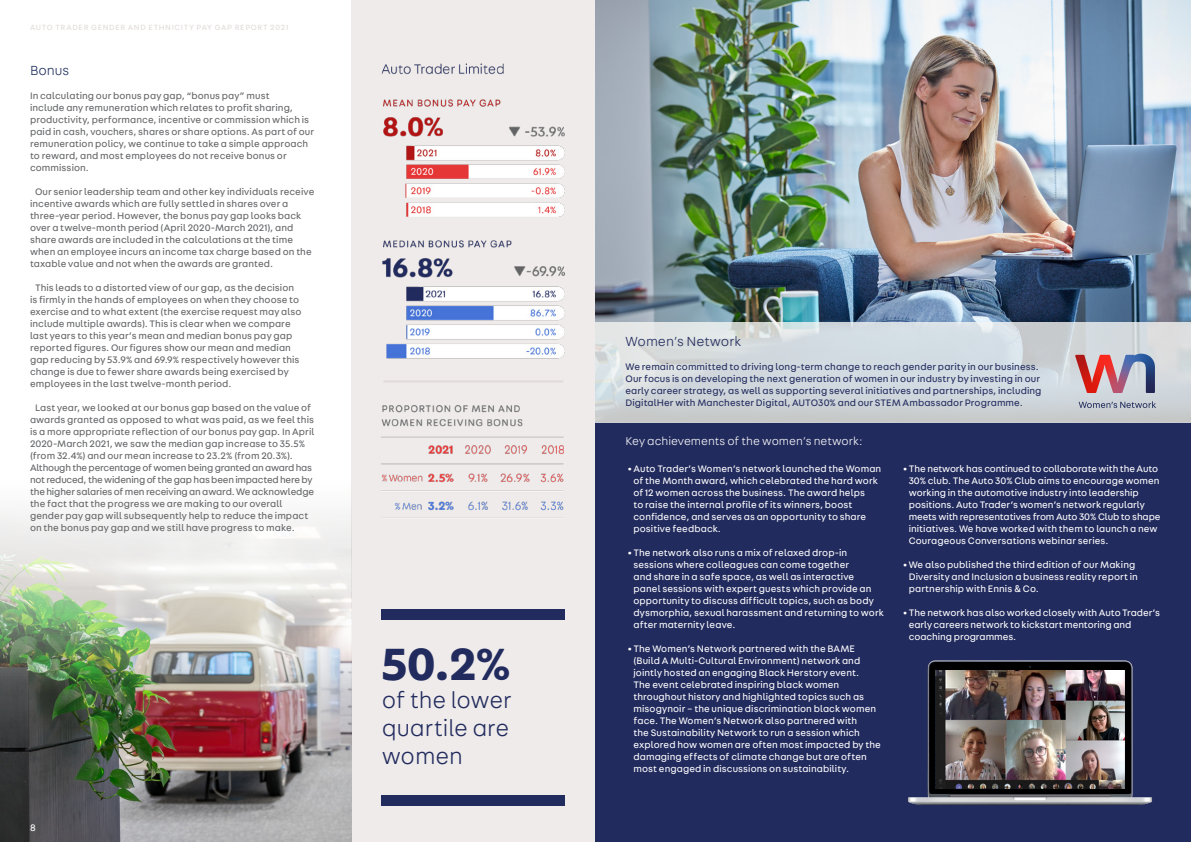
<style>
.page{position:relative;width:1191px;height:842px;background:#fff}
.page>*{position:absolute;margin:0;border:0;box-sizing:border-box;transform-origin:0 0}
.AT_Basic{font:700 48px "AT Fabriga";color:#222b5e}
.AT_Basic-2{font:300 24px/28px "AT Fabriga";letter-spacing:-.01em;color:#222b5e;text-align:justify}
.AT_Basic-3{font:300 14px "AT Fabriga";color:#222b5e}
.AT_Basic-4{font:300 14px "AT Fabriga";letter-spacing:.005em;color:#1f305f}
.AT_Basic-5{font:300 12px "AT Fabriga";color:#fff}
.AT_Basic-6{font:10px/12px "AT Fabriga";letter-spacing:.005em;color:#636466}
.AT_Basic-7{font:10px/12px "AT Fabriga";letter-spacing:.005em;color:#fff}
.AT_Basic-8{font:10px/12px "AT Fabriga";letter-spacing:.005em;color:#222b5e}
.AT_Basic-9{font:8px "AT Fabriga";letter-spacing:.09em;color:#e0dbd9}
.s1{font-weight:900}
</style>
<div class="page">
<div style="left:351px;top:0;width:244px;height:842px;background:#eeebea"></div>
<img style="left:0;top:512px;width:351px;height:330px">
<div style="left:595px;top:422px;width:596px;height:420px;background:#222b5e"></div>
<hr style="left:383px;top:380px;width:180px;height:2px;background:#e0dbd9">
<img style="left:908px;top:660px;width:244px;height:145px">
<img style="left:935px;top:671px;width:189px;height:117px">
<img style="left:595px;top:0;width:596px;height:322px">
<div style="left:382px;top:609px;width:183px;height:10px;background:#222b5e"></div>
<div style="left:382px;top:795px;width:183px;height:10px;background:#222b5e"></div>
<svg style="left:595px;top:322px;width:596px;height:100px;background:#d1d8dc"></svg>
<img style="left:1075px;top:354px;width:80px;height:39px">
<svg style="left:1078px;top:401px;width:78px;height:7px"></svg>
<img style="left:381px;top:63px;width:184px;height:296px">
<img style="left:381px;top:405px;width:183px;height:106px">
<p class="AT_Basic-9" style="left:30px;top:22px;width:260px">AUTO TRADER GENDER AND ETHNICITY PAY GAP REPORT 2021</p>
<p class="AT_Basic-4" style="left:30px;top:61px;width:41px">Bonus</p>
<p class="AT_Basic-6" style="left:30px;top:89px;width:286px">In calculating our bonus pay gap, “bonus pay” must<br>include any remuneration which relates to profit sharing, productivity, performance, incentive or commission which is paid in cash, vouchers, shares or share options. As part of our remuneration policy, we continue to take a simple approach to reward, and most employees do not receive bonus or commission.</p>
<p class="AT_Basic-6" style="left:30px;top:185px;width:286px;text-indent:5px">Our senior leadership team and other key individuals receive incentive awards which are fully settled in shares over a three-year period. However, the bonus pay gap looks back over a twelve-month period (April 2020-March 2021), and share awards are included in the calculations at the time when an employee incurs an income tax charge based on the taxable value and not when the awards are granted.</p>
<p class="AT_Basic-6" style="left:30px;top:281px;width:273px;text-indent:5px">This leads to a distorted view of our gap, as the decision is firmly in the hands of employees on when they choose to exercise and to what extent (the exercise request may also include multiple awards). This is clear when we compare last years to this year’s mean and median bonus pay gap reported figures. Our figures show our mean and median gap reducing by 53.9% and 69.9% respectively however this change is due to fewer share awards being exercised by employees in the last twelve-month period.</p>
<p class="AT_Basic-6" style="left:30px;top:401px;width:286px;text-indent:5px">Last year, we looked at our bonus gap based on the value of awards granted as opposed to what was paid, as we feel this is a more appropriate reflection of our bonus pay gap. In April 2020-March 2021, we saw the median gap increase to 35.5% (from 32.4%) and our mean increase to 23.2% (from 20.3%).<br>Although the percentage of women being granted an award has not reduced, the widening of the gap has been impacted here by the higher salaries of men receiving an award. We acknowledge the fact that the progress we are making to our overall gender pay gap will subsequently help to reduce the impact on the bonus pay gap and we still have progress to make.</p>
<p class="AT_Basic-7" style="left:30px;top:821px;width:7px">8</p>
<p class="AT_Basic" style="left:382px;top:631px;width:130px">50.2%</p>
<p class="AT_Basic-2" style="left:382px;top:685px;width:131px">of the lower quartile are women</p>
<p class="AT_Basic-3" style="left:625px;top:333px;width:117px">Women’s Network</p>
<p class="AT_Basic-8" style="left:625px;top:361px;width:417px">We remain committed to driving long-term change to reach gender parity in our business.<br>Our focus is on developing the next generation of women in our industry by investing in our early career strategy, as well as supporting several initiatives and partnerships, including DigitalHer with Manchester Digital, AUTO30% and our STEM Ambassador Programme.</p>
<p class="AT_Basic-5" style="left:625px;top:433px;width:238px">Key achievements of the women’s network:</p>
<p class="AT_Basic-7" style="left:633px;top:462px;width:249px;text-indent:-6px"><span class="s1">•</span>Auto Trader’s Women’s network launched the Woman of the Month award, which celebrated the hard work of 12 women across the business. The award helps<br>to raise the internal profile of its winners, boost confidence, and serves as an opportunity to share positive feedback.</p>
<p class="AT_Basic-7" style="left:633px;top:546px;width:252px;text-indent:-6px"><span class="s1">•</span>The network also runs a mix of relaxed drop-in sessions where colleagues can come together<br>and share in a safe space, as well as interactive<br>panel sessions with expert guests which provide an opportunity to discuss difficult topics, such as body dysmorphia, sexual harassment and returning to work after maternity leave.</p>
<p class="AT_Basic-7" style="left:633px;top:642px;width:249px;text-indent:-6px"><span class="s1">•</span>The Women’s Network partnered with the BAME (Build A Multi-Cultural Environment) network and jointly hosted an engaging Black Herstory event.<br>The event celebrated inspiring black women throughout history and highlighted topics such as misogynoir – the unique discrimination black women face. The Women’s Network also partnered with<br>the Sustainability Network to run a session which explored how women are often most impacted by the damaging effects of climate change but are often most engaged in discussions on sustainability.</p>
<p class="AT_Basic-7" style="left:908px;top:462px;width:253px;text-indent:-6px"><span class="s1">•</span>The network has continued to collaborate with the Auto 30% club. The Auto 30% Club aims to encourage women working in the automotive industry into leadership positions. Auto Trader’s women’s network regularly meets with representatives from Auto 30% Club to shape initiatives. We have worked with them to launch a new Courageous Conversations webinar series.</p>
<p class="AT_Basic-7" style="left:908px;top:558px;width:231px;text-indent:-6px"><span class="s1">•</span>We also published the third edition of our Making<br>Diversity and Inclusion a business reality report in partnership with Ennis &amp; Co.</p>
<p class="AT_Basic-7" style="left:908px;top:606px;width:253px;text-indent:-6px"><span class="s1">•</span>The network has also worked closely with Auto Trader’s early careers network to kickstart mentoring and coaching programmes.</p>
</div>
